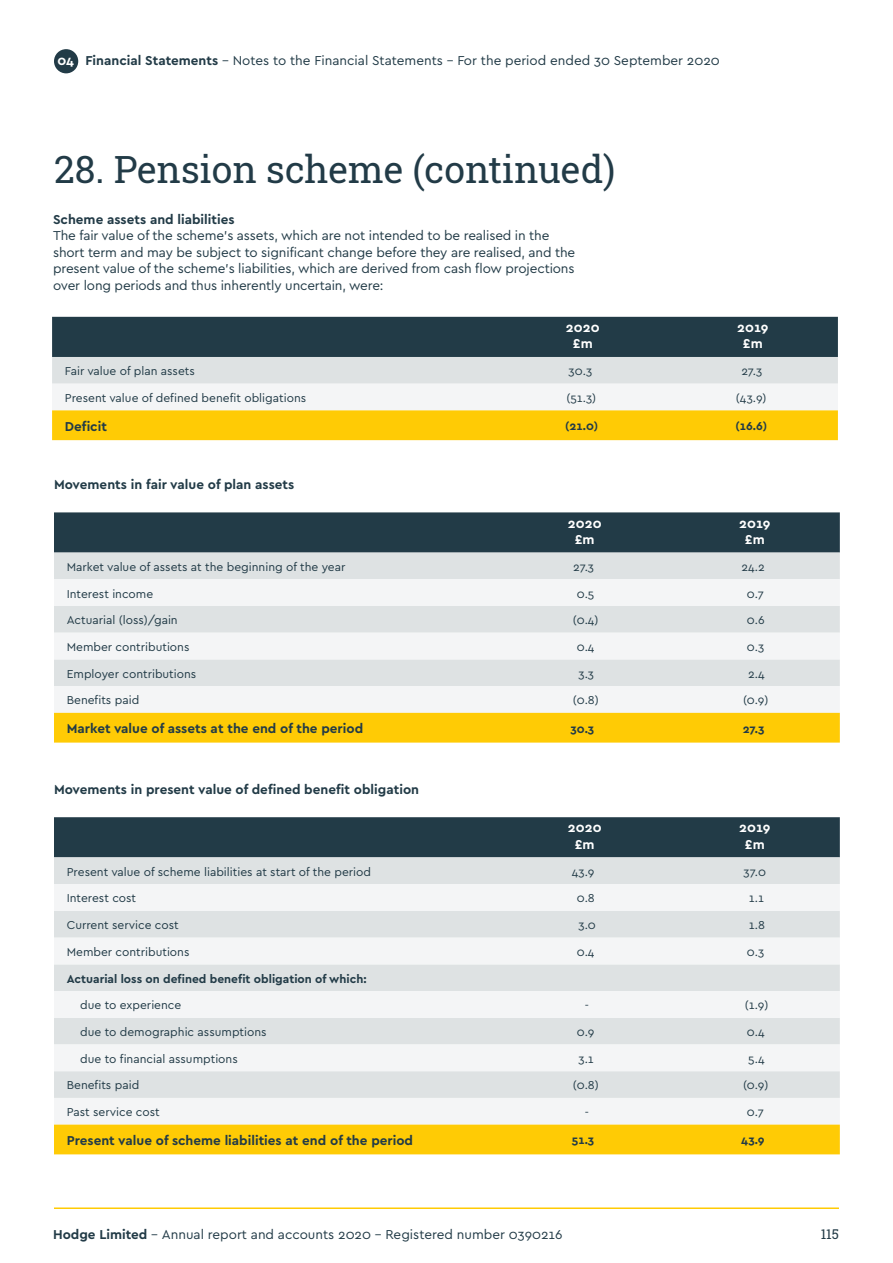
<style>
.page{position:relative;width:893px;height:1263px;background:#fff}
.page>*{position:absolute;margin:0;border:0;box-sizing:border-box;transform-origin:0 0}
.Hodge_Sub-Heading{font:37.5px "Roboto Slab";color:#223b47}
.Hodge_Body_Copy_-_Sl{font:13.5px/16.5px "Cera Basic";letter-spacing:-.01em;color:#223b47}
.Hodge_Sub-Heading-2{font:700 13.5px "Cera Basic";color:#223b47}
.Hodge_Body_Copy_-_Sl-2{font:700 13.5px "Cera Basic";color:#223b47}
.Table_Bold_Headings{font:700 13.5px/16.5px "Cera Basic";letter-spacing:.01em;color:#fff;text-align:center}
.t1{font:13.5px "Roboto Slab";color:#223b47}
.Table_Body_Copy_8_10{font:12px "Cera Basic";color:#223b47}
.Table_Body_Copy_8_10-2{font:700 12px "Cera Basic";color:#223b47}
.Hodge_Body_Copy_-_Sl-3{font:700 12px "Cera Basic";color:#223b47}
.s1{font-weight:700;color:#fff}
.s2{font-weight:700}
</style>
<div class="page">
<hr style="left:54px;top:1207px;width:785px;height:2px;background:#ffcb05">
<div style="left:54px;top:49px;width:24px;height:24px;background:#223b47;border-radius:50%"></div>
<svg style="left:52px;top:317px;width:786px;height:123px"></svg>
<div style="left:54px;top:512px;width:786px;height:41px;background:#223b47"></div>
<div style="left:54px;top:553px;width:786px;height:26px;background:#dee2e3"></div>
<svg style="left:54px;top:579px;width:786px;height:134px;fill:#f4f5f6"></svg>
<div style="left:54px;top:713px;width:786px;height:30px;background:#ffcb05"></div>
<div style="left:54px;top:817px;width:786px;height:40px;background:#223b47"></div>
<div style="left:54px;top:857px;width:786px;height:27px;background:#dee2e3"></div>
<svg style="left:54px;top:884px;width:786px;height:240px;fill:#f4f5f6"></svg>
<div style="left:54px;top:1124px;width:786px;height:30px;background:#ffcb05"></div>
<p class="Hodge_Body_Copy_-_Sl" style="left:57px;top:52px;width:664px"><span class="s1">04</span> <span class="s2">Financial Statements</span> – Notes to the Financial Statements – For the period ended 30 September 2020</p>
<p class="Hodge_Sub-Heading" style="left:54px;top:143px;width:563px">28. Pension scheme (continued)</p>
<p class="Hodge_Sub-Heading-2" style="left:53px;top:211px;width:183px">Scheme assets and liabilities</p>
<p class="Hodge_Body_Copy_-_Sl" style="left:53px;top:227px;width:524px">The fair value of the scheme’s assets, which are not intended to be realised in the short term and may be subject to significant change before they are realised, and the present value of the scheme’s liabilities, which are derived from cash flow projections over long periods and thus inherently uncertain, were:</p>
<p class="Table_Bold_Headings" style="left:566px;top:319px;width:35px">2020 £m</p>
<p class="Table_Bold_Headings" style="left:737px;top:319px;width:33px">2019 £m</p>
<p class="Table_Body_Copy_8_10" style="left:65px;top:364px;width:132px">Fair value of plan assets</p>
<p class="Table_Body_Copy_8_10" style="left:569px;top:364px;width:25px">30.3</p>
<p class="Table_Body_Copy_8_10" style="left:741px;top:364px;width:22px">27.3</p>
<p class="Table_Body_Copy_8_10" style="left:65px;top:391px;width:243px">Present value of defined benefit obligations</p>
<p class="Table_Body_Copy_8_10" style="left:566px;top:391px;width:31px">(51.3)</p>
<p class="Table_Body_Copy_8_10" style="left:736px;top:391px;width:32px">(43.9)</p>
<p class="Hodge_Body_Copy_-_Sl-2" style="left:65px;top:418px;width:44px">Deficit</p>
<p class="Hodge_Body_Copy_-_Sl-3" style="left:565px;top:419px;width:35px">(21.0)</p>
<p class="Hodge_Body_Copy_-_Sl-3" style="left:735px;top:419px;width:33px">(16.6)</p>
<p class="Hodge_Sub-Heading-2" style="left:54px;top:477px;width:242px">Movements in fair value of plan assets</p>
<p class="Table_Bold_Headings" style="left:568px;top:515px;width:35px">2020 £m</p>
<p class="Table_Bold_Headings" style="left:739px;top:515px;width:33px">2019 £m</p>
<p class="Table_Body_Copy_8_10" style="left:67px;top:560px;width:280px">Market value of assets at the beginning of the year</p>
<p class="Table_Body_Copy_8_10" style="left:573px;top:560px;width:22px">27.3</p>
<p class="Table_Body_Copy_8_10" style="left:741px;top:560px;width:25px">24.2</p>
<p class="Table_Body_Copy_8_10" style="left:67px;top:586px;width:88px">Interest income</p>
<p class="Table_Body_Copy_8_10" style="left:577px;top:586px;width:19px">0.5</p>
<p class="Table_Body_Copy_8_10" style="left:747px;top:586px;width:19px">0.7</p>
<p class="Table_Body_Copy_8_10" style="left:67px;top:613px;width:112px">Actuarial (loss)/gain</p>
<p class="Table_Body_Copy_8_10" style="left:573px;top:613px;width:27px">(0.4)</p>
<p class="Table_Body_Copy_8_10" style="left:747px;top:613px;width:19px">0.6</p>
<p class="Table_Body_Copy_8_10" style="left:67px;top:640px;width:124px">Member contributions</p>
<p class="Table_Body_Copy_8_10" style="left:577px;top:640px;width:19px">0.4</p>
<p class="Table_Body_Copy_8_10" style="left:747px;top:640px;width:19px">0.3</p>
<p class="Table_Body_Copy_8_10" style="left:67px;top:667px;width:131px">Employer contributions</p>
<p class="Table_Body_Copy_8_10" style="left:578px;top:667px;width:17px">3.3</p>
<p class="Table_Body_Copy_8_10" style="left:748px;top:667px;width:18px">2.4</p>
<p class="Table_Body_Copy_8_10" style="left:67px;top:693px;width:74px">Benefits paid</p>
<p class="Table_Body_Copy_8_10" style="left:573px;top:693px;width:27px">(0.8)</p>
<p class="Table_Body_Copy_8_10" style="left:743px;top:693px;width:27px">(0.9)</p>
<p class="Hodge_Body_Copy_-_Sl-2" style="left:67px;top:721px;width:298px">Market value of assets at the end of the period</p>
<p class="Hodge_Body_Copy_-_Sl-3" style="left:570px;top:721px;width:26px">30.3</p>
<p class="Hodge_Body_Copy_-_Sl-3" style="left:743px;top:721px;width:23px">27.3</p>
<p class="Hodge_Sub-Heading-2" style="left:54px;top:782px;width:367px">Movements in present value of defined benefit obligation</p>
<p class="Table_Bold_Headings" style="left:568px;top:819px;width:35px">2020 £m</p>
<p class="Table_Bold_Headings" style="left:739px;top:819px;width:33px">2019 £m</p>
<p class="Table_Body_Copy_8_10" style="left:67px;top:865px;width:306px">Present value of scheme liabilities at start of the period</p>
<p class="Table_Body_Copy_8_10" style="left:572px;top:865px;width:24px">43.9</p>
<p class="Table_Body_Copy_8_10" style="left:744px;top:865px;width:24px">37.0</p>
<p class="Table_Body_Copy_8_10" style="left:67px;top:891px;width:71px">Interest cost</p>
<p class="Table_Body_Copy_8_10" style="left:577px;top:891px;width:20px">0.8</p>
<p class="Table_Body_Copy_8_10" style="left:749px;top:891px;width:17px">1.1</p>
<p class="Table_Body_Copy_8_10" style="left:67px;top:918px;width:114px">Current service cost</p>
<p class="Table_Body_Copy_8_10" style="left:578px;top:918px;width:19px">3.0</p>
<p class="Table_Body_Copy_8_10" style="left:749px;top:918px;width:18px">1.8</p>
<p class="Table_Body_Copy_8_10" style="left:67px;top:945px;width:124px">Member contributions</p>
<p class="Table_Body_Copy_8_10" style="left:577px;top:945px;width:19px">0.4</p>
<p class="Table_Body_Copy_8_10" style="left:747px;top:945px;width:19px">0.3</p>
<p class="Table_Body_Copy_8_10-2" style="left:67px;top:971px;width:301px">Actuarial loss on defined benefit obligation of which:</p>
<p class="Table_Body_Copy_8_10" style="left:80px;top:998px;width:103px">due to experience</p>
<p class="Table_Body_Copy_8_10" style="left:585px;top:998px;width:6px">-</p>
<p class="Table_Body_Copy_8_10" style="left:745px;top:998px;width:25px">(1.9)</p>
<p class="Table_Body_Copy_8_10" style="left:80px;top:1025px;width:188px">due to demographic assumptions</p>
<p class="Table_Body_Copy_8_10" style="left:577px;top:1025px;width:19px">0.9</p>
<p class="Table_Body_Copy_8_10" style="left:747px;top:1025px;width:19px">0.4</p>
<p class="Table_Body_Copy_8_10" style="left:80px;top:1052px;width:159px">due to financial assumptions</p>
<p class="Table_Body_Copy_8_10" style="left:578px;top:1052px;width:17px">3.1</p>
<p class="Table_Body_Copy_8_10" style="left:748px;top:1052px;width:18px">5.4</p>
<p class="Table_Body_Copy_8_10" style="left:67px;top:1078px;width:74px">Benefits paid</p>
<p class="Table_Body_Copy_8_10" style="left:573px;top:1078px;width:27px">(0.8)</p>
<p class="Table_Body_Copy_8_10" style="left:743px;top:1078px;width:27px">(0.9)</p>
<p class="Table_Body_Copy_8_10" style="left:67px;top:1105px;width:95px">Past service cost</p>
<p class="Table_Body_Copy_8_10" style="left:585px;top:1105px;width:6px">-</p>
<p class="Table_Body_Copy_8_10" style="left:747px;top:1105px;width:19px">0.7</p>
<p class="Hodge_Body_Copy_-_Sl-2" style="left:67px;top:1132px;width:348px">Present value of scheme liabilities at end of the period</p>
<p class="Hodge_Body_Copy_-_Sl-3" style="left:572px;top:1133px;width:24px">51.3</p>
<p class="Hodge_Body_Copy_-_Sl-3" style="left:741px;top:1133px;width:25px">43.9</p>
<p class="Hodge_Body_Copy_-_Sl" style="left:53px;top:1226px;width:511px"><span class="s2">Hodge Limited</span> – Annual report and accounts 2020 – Registered number 0390216</p>
<p class="t1" style="left:821px;top:1225px;width:20px">115</p>
</div>
